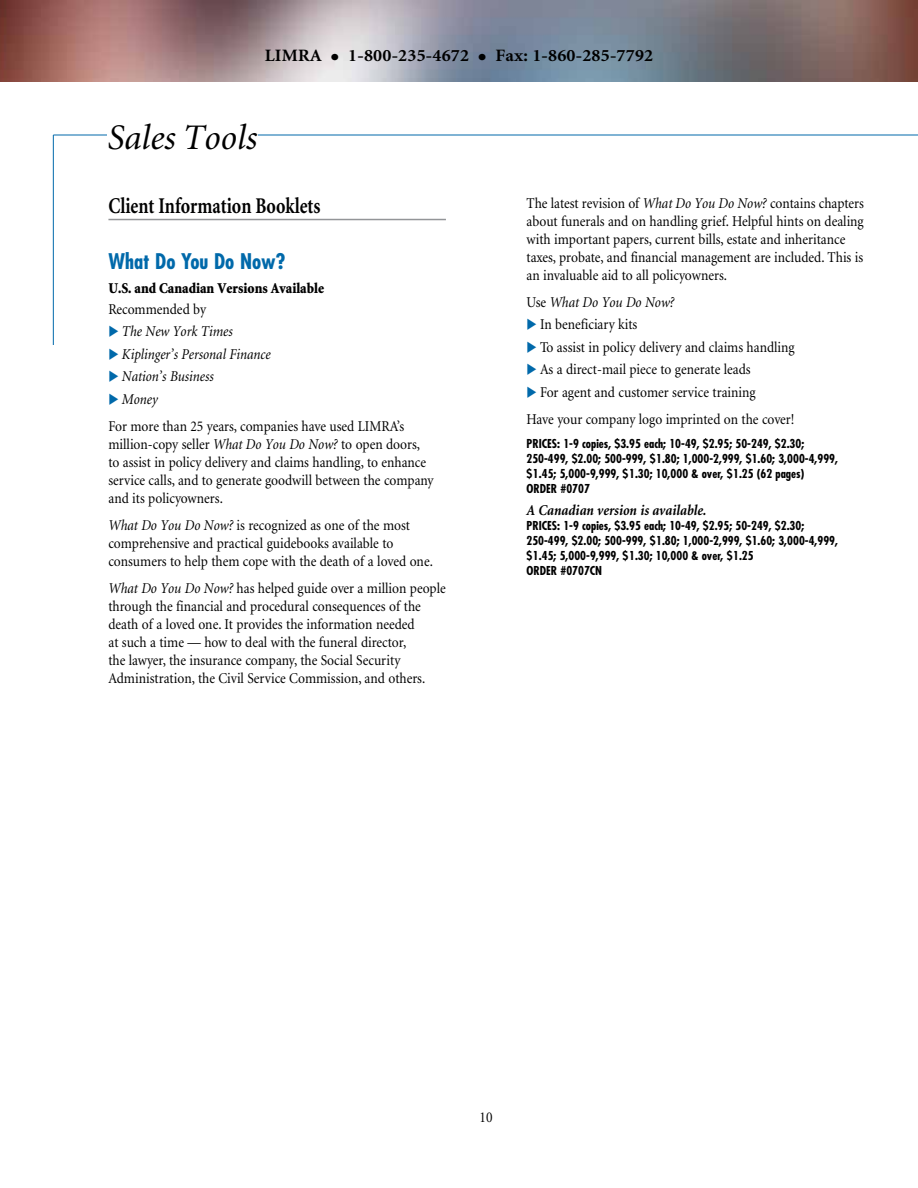
<style>
.page{position:relative;width:918px;height:1188px;background:#fff}
.page>*{position:absolute;margin:0;border:0;box-sizing:border-box;transform-origin:0 0}
.t1{font:italic 36px "Minion";color:#000}
.t2{font:700 22.5px "Minion";color:#000;scale:.8 1}
.t3{font:700 condensed 21px "Futura";color:#0069aa}
.t4{font:700 17.4px "Minion";letter-spacing:.01em;color:#000;scale:1.06 1}
.t5{font:15px/18px "Minion";color:#000;scale:.9 1}
.t6{font:italic 15px "Minion";color:#000;scale:.9 1}
.t7{font:900 15px "Minion";color:#000;scale:.9 1}
.t8{font:italic 700 15px "Minion";color:#000;scale:.9 1}
.t9{font:700 condensed 12px/15px "Futura";color:#000}
.s1{font-size:27px}
.s2{color:#0069aa}
.s3{font-style:italic}
.s4{font-style:normal}
</style>
<div class="page">
<img style="left:0;top:0;width:918px;height:82px">
<hr style="left:53px;top:135px;width:1px;height:210px;background:#0069aa">
<hr style="left:53px;top:135px;width:865px;height:1px;background:#0069aa">
<hr style="left:108px;top:219px;width:338px;height:1px;background:#939598">
<div style="left:107px;top:122px;width:150px;height:40px;background:#fff"></div>
<p class="t4" style="left:265px;top:47px;width:368px">LIMRA <span class="s1">•</span> 1-800-235-4672 <span class="s1">•</span> Fax: 1-860-285-7792</p>
<h1 class="t1" style="left:107px;top:119px;width:152px">Sales Tools</h1>
<h2 class="t2" style="left:108px;top:195px;width:267px">Client Information Booklets</h2>
<h3 class="t3" style="left:108px;top:248px;width:178px">What Do You Do Now?</h3>
<p class="t7" style="left:108px;top:280px;width:241px">U.S. and Canadian Versions Available</p>
<p class="t5" style="left:108px;top:301px;width:110px">Recommended by</p>
<p class="t6" style="left:108px;top:324px;width:140px"><span class="s2">◆</span> The New York Times</p>
<p class="t6" style="left:108px;top:347px;width:182px"><span class="s2">◆</span> Kiplinger’s Personal Finance</p>
<p class="t6" style="left:108px;top:369px;width:118px"><span class="s2">◆</span> Nation’s Business</p>
<p class="t5" style="left:108px;top:386px;width:330px;line-height:27px"><span class="s2">◆</span> <span class="s3">Money<br></span>For more than 25 years, companies have used LIMRA’s</p>
<p class="t5" style="left:108px;top:436px;width:363px">million-copy seller <span class="s3">What Do You Do Now?</span> to open doors, to assist in policy delivery and claims handling, to enhance service calls, and to generate goodwill between the company and its policyowners.</p>
<p class="t5" style="left:108px;top:517px;width:362px"><span class="s3">What Do You Do Now?</span> is recognized as one of the most comprehensive and practical guidebooks available to consumers to help them cope with the death of a loved one.</p>
<p class="t5" style="left:108px;top:580px;width:376px"><span class="s3">What Do You Do Now?</span> has helped guide over a million people through the financial and procedural consequences of the death of a loved one. It provides the information needed<br>at such a time — how to deal with the funeral director,<br>the lawyer, the insurance company, the Social Security Administration, the Civil Service Commission, and others.</p>
<p class="t5" style="left:527px;top:195px;width:377px">The latest revision of <span class="s3">What Do You Do Now?</span> contains chapters about funerals and on handling grief. Helpful hints on dealing with important papers, current bills, estate and inheritance taxes, probate, and financial management are included. This is an invaluable aid to all policyowners.</p>
<p class="t6" style="left:527px;top:295px;width:166px"><span class="s4">Use</span> What Do You Do Now?</p>
<p class="t5" style="left:526px;top:316px;width:125px"><span class="s2">◆</span> In beneficiary kits</p>
<p class="t5" style="left:526px;top:339px;width:300px"><span class="s2">◆</span> To assist in policy delivery and claims handling</p>
<p class="t5" style="left:526px;top:361px;width:251px"><span class="s2">◆</span> As a direct-mail piece to generate leads</p>
<p class="t5" style="left:526px;top:379px;width:299px;line-height:27px"><span class="s2">◆</span> For agent and customer service training<br>Have your company logo imprinted on the cover!</p>
<p class="t9" style="left:526px;top:436px;width:313px">PRICES: 1-9 copies, $3.95 each; 10-49, $2.95; 50-249, $2.30; 250-499, $2.00; 500-999, $1.80; 1,000-2,999, $1.60; 3,000-4,999, $1.45; 5,000-9,999, $1.30; 10,000 &amp; over, $1.25 (62 pages)<br>ORDER #0707</p>
<p class="t8" style="left:526px;top:503px;width:202px">A Canadian version is available.</p>
<p class="t9" style="left:526px;top:518px;width:313px">PRICES: 1-9 copies, $3.95 each; 10-49, $2.95; 50-249, $2.30; 250-499, $2.00; 500-999, $1.80; 1,000-2,999, $1.60; 3,000-4,999, $1.45; 5,000-9,999, $1.30; 10,000 &amp; over, $1.25<br>ORDER #0707CN</p>
<p class="t5" style="left:479px;top:1109px;width:16px">10</p>
</div>
